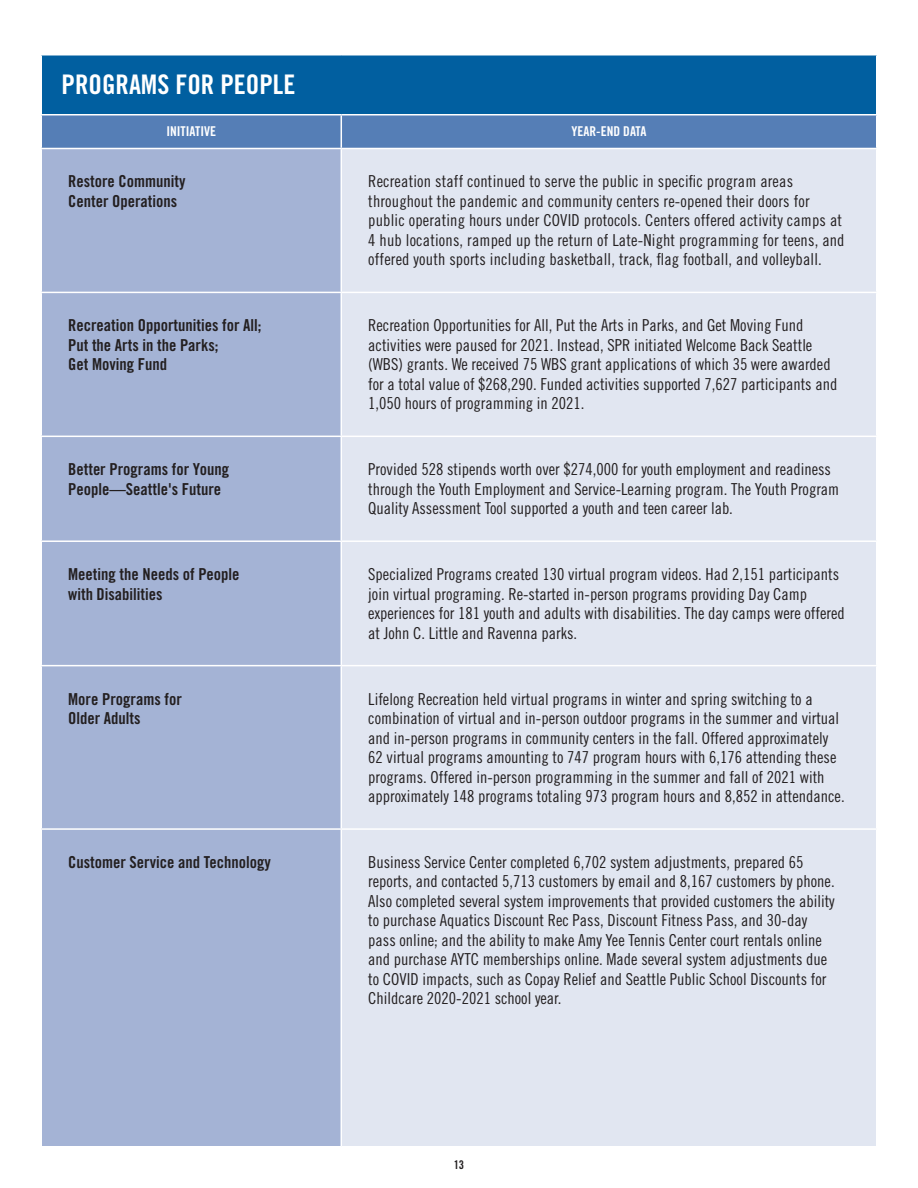
<style>
.page{position:relative;width:918px;height:1188px;background:#fff}
.page>*{position:absolute;margin:0;border:0;box-sizing:border-box;transform-origin:0 0}
.t1{font:27px "Trade Gothic LT Std Bd Cn 20";color:#fff}
.table_bullets{font:16.5px/19.5px "Trade Gothic LT Std Cn 18";color:#231f20}
.plain_table_content{font:16.5px/19.5px "Trade Gothic LT Std Bd Cn 20";color:#231f20}
.t2{font:13.5px "Trade Gothic LT Std Bd Cn 20";color:#fff}
.t3{font:12px "Trade Gothic LT Std Bd Cn 20";color:#231f20}
</style>
<div class="page">
<div style="left:41px;top:55px;width:836px;height:60px;background:#015fa0"></div>
<div style="left:42px;top:115px;width:834px;height:33px;background:#557eb6"></div>
<div style="left:42px;top:149px;width:299px;height:997px;background:#a4b3d5"></div>
<div style="left:342px;top:149px;width:534px;height:997px;background:#e1e6f1"></div>
<hr style="left:341px;top:115px;width:1px;height:33px;background:#fff">
<hr style="left:40px;top:436px;width:301px;height:1px;background:#fff">
<hr style="left:341px;top:436px;width:537px;height:1px;background:#fff">
<hr style="left:40px;top:540px;width:301px;height:2px;background:#fff">
<hr style="left:341px;top:540px;width:537px;height:2px;background:#fff">
<hr style="left:40px;top:665px;width:301px;height:1px;background:#fff">
<hr style="left:341px;top:665px;width:537px;height:1px;background:#fff">
<hr style="left:40px;top:114px;width:301px;height:1px;background:#fff">
<hr style="left:341px;top:114px;width:537px;height:1px;background:#fff">
<hr style="left:40px;top:54px;width:301px;height:2px;background:#fff">
<hr style="left:40px;top:55px;width:2px;height:59px;background:#fff">
<hr style="left:341px;top:54px;width:537px;height:2px;background:#fff">
<hr style="left:876px;top:55px;width:2px;height:59px;background:#fff">
<hr style="left:40px;top:828px;width:301px;height:2px;background:#fff">
<hr style="left:341px;top:828px;width:537px;height:2px;background:#fff">
<hr style="left:40px;top:292px;width:301px;height:1px;background:#fff">
<hr style="left:341px;top:292px;width:537px;height:1px;background:#fff">
<p class="t1" style="left:62px;top:68px;width:235px">PROGRAMS FOR PEOPLE</p>
<p class="t2" style="left:166px;top:123px;width:51px">INITIATIVE</p>
<p class="t2" style="left:572px;top:123px;width:76px">YEAR-END DATA</p>
<p class="plain_table_content" style="left:68px;top:172px;width:119px">Restore Community<br>Center Operations</p>
<p class="table_bullets" style="left:368px;top:172px;width:478px">Recreation staff continued to serve the public in specific program areas throughout the pandemic and community centers re-opened their doors for public operating hours under COVID protocols. Centers offered activity camps at 4 hub locations, ramped up the return of Late-Night programming for teens, and offered youth sports including basketball, track, flag football, and volleyball.</p>
<p class="plain_table_content" style="left:68px;top:316px;width:195px">Recreation Opportunities for All;<br>Put the Arts in the Parks;<br>Get Moving Fund</p>
<p class="table_bullets" style="left:368px;top:316px;width:471px">Recreation Opportunities for All, Put the Arts in Parks, and Get Moving Fund activities were paused for 2021. Instead, SPR initiated Welcome Back Seattle (WBS) grants. We received 75 WBS grant applications of which 35 were awarded for a total value of $268,290. Funded activities supported 7,627 participants and 1,050 hours of programming in 2021.</p>
<p class="plain_table_content" style="left:68px;top:459px;width:162px">Better Programs for Young<br>People—Seattle's Future</p>
<p class="table_bullets" style="left:368px;top:459px;width:472px">Provided 528 stipends worth over $274,000 for youth employment and readiness through the Youth Employment and Service-Learning program. The Youth Program<br>Quality Assessment Tool supported a youth and teen career lab.</p>
<p class="plain_table_content" style="left:68px;top:564px;width:173px">Meeting the Needs of People with Disabilities</p>
<p class="table_bullets" style="left:368px;top:564px;width:478px">Specialized Programs created 130 virtual program videos. Had 2,151 participants join virtual programing. Re-started in-person programs providing Day Camp experiences for 181 youth and adults with disabilities. The day camps were offered at John C. Little and Ravenna parks.</p>
<p class="plain_table_content" style="left:68px;top:689px;width:115px">More Programs for<br>Older Adults</p>
<p class="table_bullets" style="left:368px;top:689px;width:478px">Lifelong Recreation held virtual programs in winter and spring switching to a combination of virtual and in-person outdoor programs in the summer and virtual and in-person programs in community centers in the fall. Offered approximately 62 virtual programs amounting to 747 program hours with 6,176 attending these programs. Offered in-person programming in the summer and fall of 2021 with approximately 148 programs totaling 973 program hours and 8,852 in attendance.</p>
<p class="plain_table_content" style="left:68px;top:852px;width:204px">Customer Service and Technology</p>
<p class="table_bullets" style="left:368px;top:852px;width:468px">Business Service Center completed 6,702 system adjustments, prepared 65 reports, and contacted 5,713 customers by email and 8,167 customers by phone.<br>Also completed several system improvements that provided customers the ability to purchase Aquatics Discount Rec Pass, Discount Fitness Pass, and 30-day pass online; and the ability to make Amy Yee Tennis Center court rentals online and purchase AYTC memberships online. Made several system adjustments due to COVID impacts, such as Copay Relief and Seattle Public School Discounts for Childcare 2020-2021 school year.</p>
<p class="t3" style="left:454px;top:1157px;width:12px">13</p>
</div>
